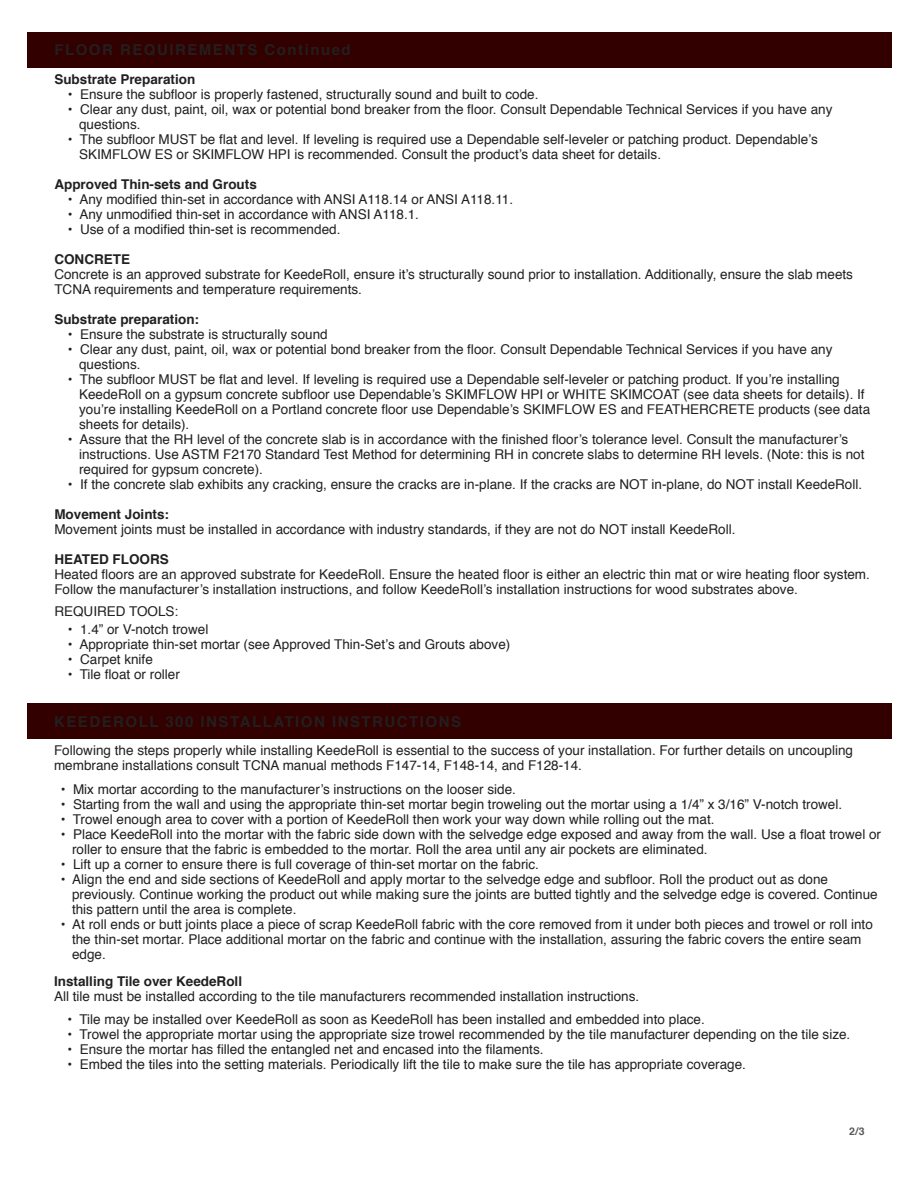
<style>
.page{position:relative;width:918px;height:1188px;background:#fff}
.page>*{position:absolute;margin:0;border:0;box-sizing:border-box;transform-origin:0 0}
.t1{font:700 15px "Helvetica";letter-spacing:.1em;color:#221f20}
.t2{font:13.5px/15px "Helvetica";color:#221f20}
.t3{font:700 13.5px "Helvetica";color:#221f20}
.t4{font:700 10.5px "Helvetica";color:#57585b}
</style>
<div class="page">
<div style="left:27px;top:32px;width:864px;height:36px;background:#300"></div>
<div style="left:27px;top:703px;width:864px;height:36px;background:#300"></div>
<p class="t1" style="left:54px;top:44px;width:298px">FLOOR REQUIREMENTS Continued</p>
<p class="t3" style="left:54px;top:74px;width:143px">Substrate Preparation</p>
<p class="t2" style="left:68px;top:87px;width:472px">• Ensure the subfloor is properly fastened, structurally sound and built to code.</p>
<p class="t2" style="left:79px;top:102px;width:755px;text-indent:-11px">• Clear any dust, paint, oil, wax or potential bond breaker from the floor. Consult Dependable Technical Services if you have any questions.</p>
<p class="t2" style="left:79px;top:132px;width:740px;text-indent:-11px">• The subfloor MUST be flat and level. If leveling is required use a Dependable self-leveler or patching product. Dependable’s<br>SKIMFLOW ES or SKIMFLOW HPI is recommended. Consult the product’s data sheet for details.</p>
<p class="t3" style="left:54px;top:179px;width:204px">Approved Thin-sets and Grouts</p>
<p class="t2" style="left:68px;top:192px;width:447px">• Any modified thin-set in accordance with ANSI A118.14 or ANSI A118.11.</p>
<p class="t2" style="left:68px;top:207px;width:353px">• Any unmodified thin-set in accordance with ANSI A118.1.</p>
<p class="t2" style="left:68px;top:222px;width:274px">• Use of a modified thin-set is recommended.</p>
<p class="t3" style="left:54px;top:254px;width:77px">CONCRETE</p>
<p class="t2" style="left:54px;top:267px;width:800px">Concrete is an approved substrate for KeedeRoll, ensure it’s structurally sound prior to installation. Additionally, ensure the slab meets<br>TCNA requirements and temperature requirements.</p>
<p class="t3" style="left:54px;top:314px;width:146px">Substrate preparation:</p>
<p class="t2" style="left:68px;top:327px;width:261px">• Ensure the substrate is structurally sound</p>
<p class="t2" style="left:79px;top:342px;width:755px;text-indent:-11px">• Clear any dust, paint, oil, wax or potential bond breaker from the floor. Consult Dependable Technical Services if you have any questions.</p>
<p class="t2" style="left:79px;top:372px;width:793px;text-indent:-11px">• The subfloor MUST be flat and level. If leveling is required use a Dependable self-leveler or patching product. If you’re installing KeedeRoll on a gypsum concrete subfloor use Dependable’s SKIMFLOW HPI or WHITE SKIMCOAT (see data sheets for details). If you’re installing KeedeRoll on a Portland concrete floor use Dependable’s SKIMFLOW ES and FEATHERCRETE products (see data sheets for details).</p>
<p class="t2" style="left:79px;top:432px;width:787px;text-indent:-11px">• Assure that the RH level of the concrete slab is in accordance with the finished floor’s tolerance level. Consult the manufacturer’s instructions. Use ASTM F2170 Standard Test Method for determining RH in concrete slabs to determine RH levels. (Note: this is not required for gypsum concrete).</p>
<p class="t2" style="left:68px;top:477px;width:796px">• If the concrete slab exhibits any cracking, ensure the cracks are in-plane. If the cracks are NOT in-plane, do NOT install KeedeRoll.</p>
<p class="t3" style="left:54px;top:509px;width:116px">Movement Joints:</p>
<p class="t2" style="left:54px;top:522px;width:683px">Movement joints must be installed in accordance with industry standards, if they are not do NOT install KeedeRoll.</p>
<p class="t3" style="left:54px;top:554px;width:116px">HEATED FLOORS</p>
<p class="t2" style="left:54px;top:567px;width:817px">Heated floors are an approved substrate for KeedeRoll. Ensure the heated floor is either an electric thin mat or wire heating floor system.<br>Follow the manufacturer’s installation instructions, and follow KeedeRoll’s installation instructions for wood substrates above.</p>
<p class="t2" style="left:54px;top:604px;width:126px">REQUIRED TOOLS:</p>
<p class="t2" style="left:68px;top:622px;width:142px">• 1.4” or V-notch trowel</p>
<p class="t2" style="left:68px;top:637px;width:444px">• Appropriate thin-set mortar (see Approved Thin-Set’s and Grouts above)</p>
<p class="t2" style="left:68px;top:652px;width:87px">• Carpet knife</p>
<p class="t2" style="left:68px;top:667px;width:114px">• Tile float or roller</p>
<p class="t1" style="left:54px;top:716px;width:409px">KEEDEROLL 300 INSTALLATION INSTRUCTIONS</p>
<p class="t2" style="left:54px;top:743px;width:801px">Following the steps properly while installing KeedeRoll is essential to the success of your installation. For further details on uncoupling membrane installations consult TCNA manual methods F147-14, F148-14, and F128-14.</p>
<p class="t2" style="left:61px;top:782px;width:457px">• Mix mortar according to the manufacturer’s instructions on the looser side.</p>
<p class="t2" style="left:61px;top:797px;width:783px">• Starting from the wall and using the appropriate thin-set mortar begin troweling out the mortar using a 1/4” x 3/16” V-notch trowel.</p>
<p class="t2" style="left:61px;top:812px;width:655px">• Trowel enough area to cover with a portion of KeedeRoll then work your way down while rolling out the mat.</p>
<p class="t2" style="left:72px;top:827px;width:811px;text-indent:-11px">• Place KeedeRoll into the mortar with the fabric side down with the selvedge edge exposed and away from the wall. Use a float trowel or roller to ensure that the fabric is embedded to the mortar. Roll the area until any air pockets are eliminated.</p>
<p class="t2" style="left:61px;top:857px;width:480px">• Lift up a corner to ensure there is full coverage of thin-set mortar on the fabric.</p>
<p class="t2" style="left:72px;top:872px;width:807px;text-indent:-11px">• Align the end and side sections of KeedeRoll and apply mortar to the selvedge edge and subfloor. Roll the product out as done previously. Continue working the product out while making sure the joints are butted tightly and the selvedge edge is covered. Continue this pattern until the area is complete.</p>
<p class="t2" style="left:72px;top:917px;width:802px;text-indent:-11px">• At roll ends or butt joints place a piece of scrap KeedeRoll fabric with the core removed from it under both pieces and trowel or roll into the thin-set mortar. Place additional mortar on the fabric and continue with the installation, assuring the fabric covers the entire seam edge.</p>
<p class="t3" style="left:54px;top:976px;width:190px">Installing Tile over KeedeRoll</p>
<p class="t2" style="left:54px;top:989px;width:587px">All tile must be installed according to the tile manufacturers recommended installation instructions.</p>
<p class="t2" style="left:68px;top:1012px;width:639px">• Tile may be installed over KeedeRoll as soon as KeedeRoll has been installed and embedded into place.</p>
<p class="t2" style="left:68px;top:1027px;width:784px">• Trowel the appropriate mortar using the appropriate size trowel recommended by the tile manufacturer depending on the tile size.</p>
<p class="t2" style="left:68px;top:1042px;width:477px">• Ensure the mortar has filled the entangled net and encased into the filaments.</p>
<p class="t2" style="left:68px;top:1057px;width:680px">• Embed the tiles into the setting materials. Periodically lift the tile to make sure the tile has appropriate coverage.</p>
<p class="t4" style="left:849px;top:1127px;width:17px">2/3</p>
</div>
